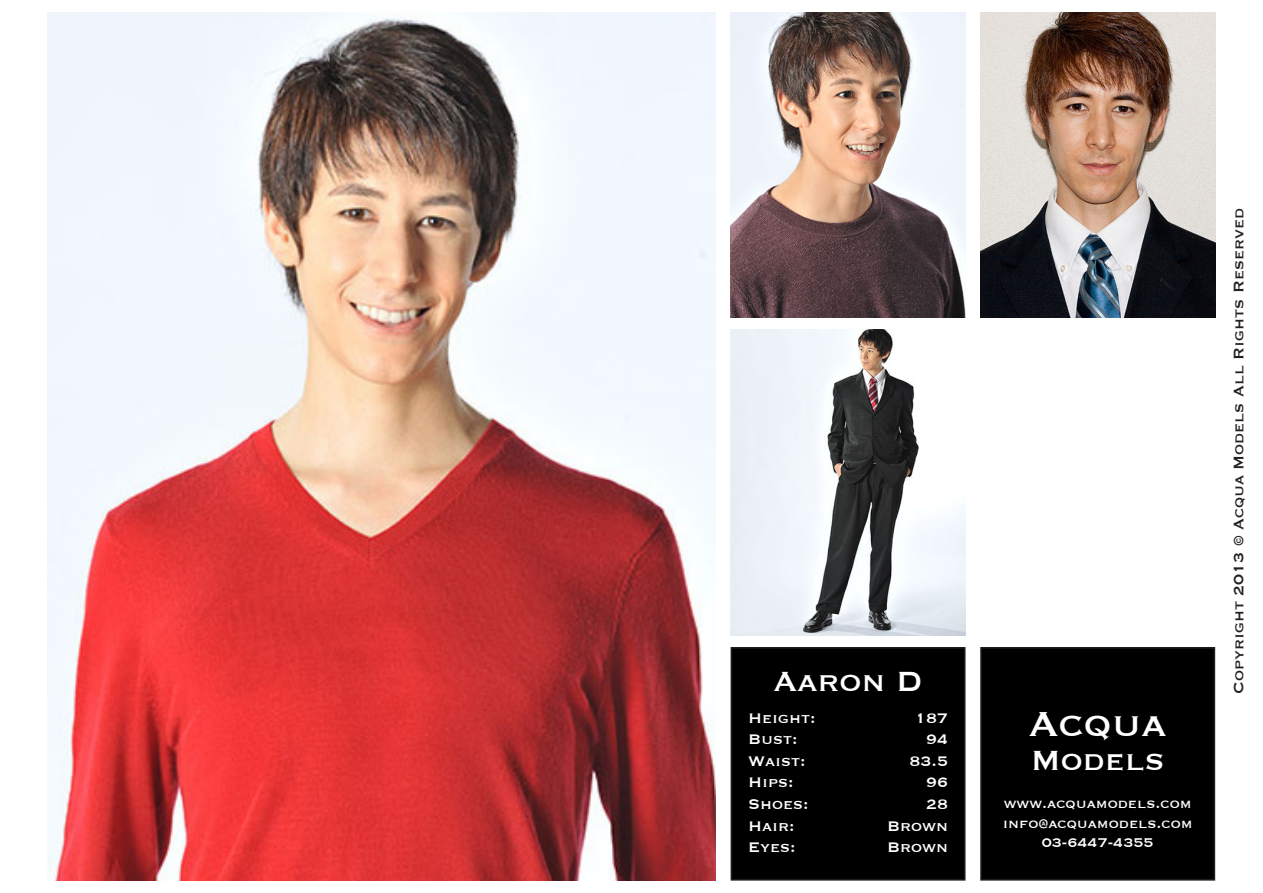
<style>
.page{position:relative;width:1263px;height:893px;background:#fff}
.page>*{position:absolute;margin:0;border:0;box-sizing:border-box;transform-origin:0 0}
.t1{font:45px "Copperplate";color:#fff}
.t2{font:36px "Copperplate";color:#fff}
.t3{font:18px "Copperplate";color:#fff}
.t4{font:18px "Copperplate";color:#231f20}
.t5{font:16.5px "Copperplate";color:#fff}
</style>
<div class="page">
<div style="left:981px;top:648px;width:233px;height:232px;background:#000"></div>
<div style="left:980px;top:647px;width:235px;height:234px;border:2px solid #231f20"></div>
<div style="left:731px;top:648px;width:234px;height:232px;background:#000"></div>
<div style="left:731px;top:647px;width:234px;height:234px;border:2px solid #231f20"></div>
<img style="left:48px;top:12px;width:668px;height:869px">
<img style="left:731px;top:12px;width:234px;height:306px">
<img style="left:980px;top:12px;width:235px;height:306px">
<img style="left:731px;top:330px;width:234px;height:305px">
<p class="t2" style="left:773px;top:658px;width:151px">Aaron D</p>
<p class="t3" style="left:748px;top:706px;width:69px">Height:</p>
<p class="t3" style="left:748px;top:728px;width:51px">Bust:</p>
<p class="t3" style="left:748px;top:749px;width:59px">Waist:</p>
<p class="t3" style="left:748px;top:771px;width:47px">Hips:</p>
<p class="t3" style="left:748px;top:792px;width:62px">Shoes:</p>
<p class="t3" style="left:748px;top:814px;width:48px">Hair:</p>
<p class="t3" style="left:748px;top:836px;width:49px">Eyes:</p>
<p class="t3" style="left:915px;top:706px;width:34px">187</p>
<p class="t3" style="left:926px;top:728px;width:23px">94</p>
<p class="t3" style="left:909px;top:749px;width:40px">83.5</p>
<p class="t3" style="left:926px;top:771px;width:23px">96</p>
<p class="t3" style="left:926px;top:792px;width:23px">28</p>
<p class="t3" style="left:887px;top:814px;width:63px">Brown</p>
<p class="t3" style="left:887px;top:836px;width:63px">Brown</p>
<p class="t1" style="left:1029px;top:694px;width:139px">Acqua</p>
<p class="t2" style="left:1031px;top:737px;width:136px">Models</p>
<p class="t5" style="left:1004px;top:792px;width:189px">www.acquamodels.com</p>
<p class="t5" style="left:1003px;top:812px;width:192px">info@acquamodels.com</p>
<p class="t5" style="left:1042px;top:832px;width:113px">03-6447-4355</p>
<p class="t4" style="left:1227px;top:694px;width:488px;rotate:-90deg">Copyright 2013 © Acqua Models All Rights Reserved</p>
</div>
